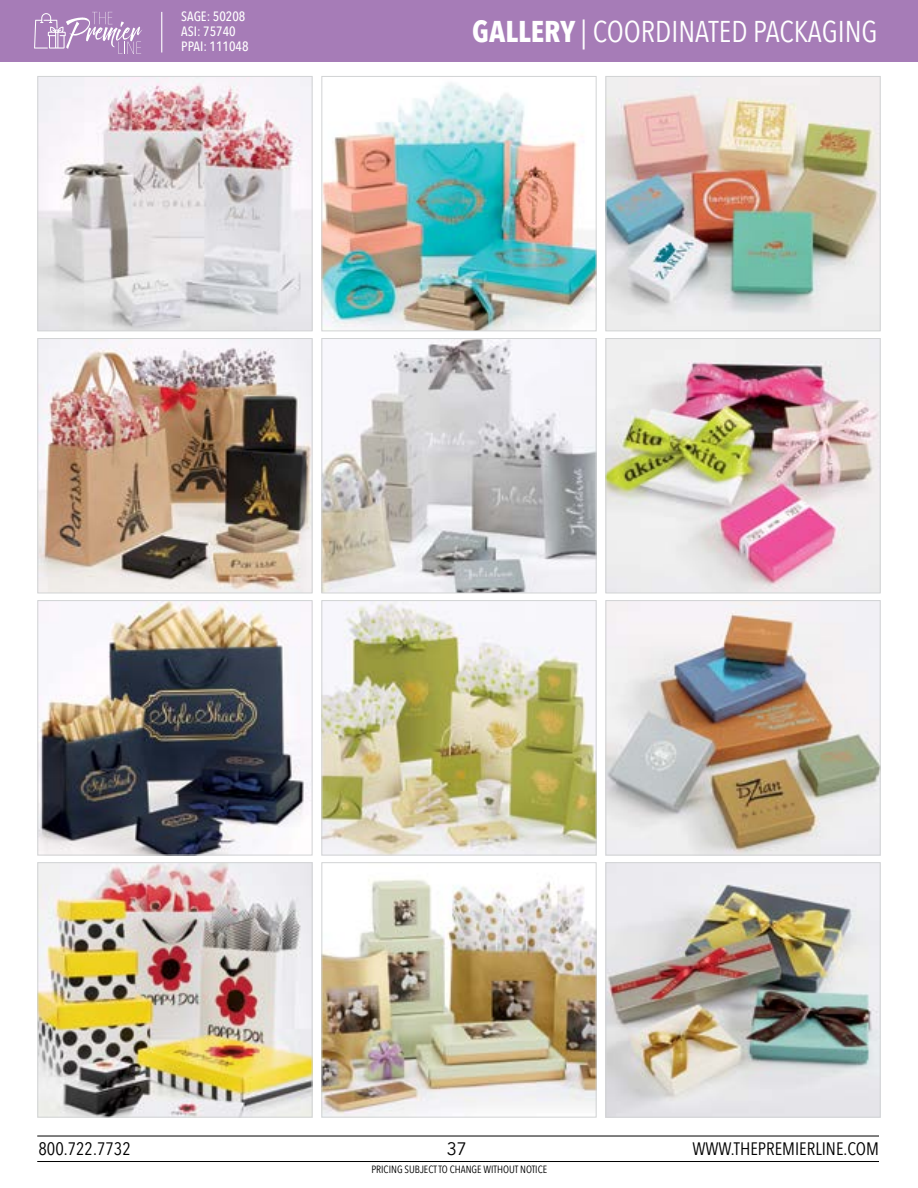
<style>
.page{position:relative;width:918px;height:1188px;background:#fff}
.page>*{position:absolute;margin:0;border:0;box-sizing:border-box;transform-origin:0 0}
.t1{font:30px "Avenir Next Condensed";color:#fff}
.t2{font:18px "Avenir Next Condensed";color:#000}
.t3{font:18px "Avenir";color:#000}
.t4{font:500 13.5px/15px "Avenir Next Condensed";color:#fff}
.t5{font:10.5px "Avenir Next Condensed";color:#000}
.s1{font-weight:700}
</style>
<div class="page">
<img style="left:39px;top:78px;width:271px;height:251px">
<div style="left:37px;top:76px;width:275px;height:255px;border:1px solid #d1d3d4"></div>
<img style="left:39px;top:340px;width:271px;height:251px">
<div style="left:37px;top:338px;width:275px;height:255px;border:1px solid #d1d3d4"></div>
<img style="left:39px;top:602px;width:271px;height:251px">
<div style="left:37px;top:600px;width:275px;height:255px;border:1px solid #d1d3d4"></div>
<img style="left:39px;top:864px;width:271px;height:252px">
<div style="left:37px;top:862px;width:275px;height:256px;border:1px solid #d1d3d4"></div>
<img style="left:323px;top:83px;width:272px;height:246px">
<div style="left:321px;top:76px;width:276px;height:255px;border:1px solid #d1d3d4"></div>
<img style="left:323px;top:340px;width:272px;height:251px">
<div style="left:321px;top:338px;width:276px;height:255px;border:1px solid #d1d3d4"></div>
<img style="left:323px;top:602px;width:272px;height:251px">
<div style="left:321px;top:600px;width:276px;height:255px;border:1px solid #d1d3d4"></div>
<img style="left:323px;top:879px;width:272px;height:237px">
<div style="left:321px;top:862px;width:276px;height:256px;border:1px solid #d1d3d4"></div>
<img style="left:608px;top:78px;width:271px;height:251px">
<div style="left:606px;top:76px;width:275px;height:255px;border:1px solid #d1d3d4"></div>
<img style="left:608px;top:340px;width:271px;height:251px">
<div style="left:606px;top:338px;width:275px;height:255px;border:1px solid #d1d3d4"></div>
<img style="left:608px;top:602px;width:271px;height:251px">
<div style="left:606px;top:600px;width:275px;height:255px;border:1px solid #d1d3d4"></div>
<img style="left:608px;top:864px;width:271px;height:252px">
<div style="left:606px;top:862px;width:275px;height:256px;border:1px solid #d1d3d4"></div>
<div style="left:0;top:0;width:918px;height:62px;background:#a67cb7"></div>
<svg style="left:34px;top:12px;width:108px;height:42px"></svg>
<hr style="left:37px;top:1136px;width:842px;height:1px;background:#000">
<hr style="left:37px;top:1161px;width:842px;height:1px;background:#000">
<hr style="left:161px;top:12px;width:1px;height:40px;background:#fff">
<p class="t4" style="left:181px;top:9px;width:69px">SAGE: 50208<br>ASI: 75740<br>PPAI: 111048</p>
<h1 class="t1" style="left:472px;top:6px;width:407px"><span class="s1">GALLERY</span> | COORDINATED PACKAGING</h1>
<h2 class="t2" style="left:38px;top:1134px;width:94px">800.722.7732</h2>
<h2 class="t3" style="left:447px;top:1138px;width:22px">37</h2>
<h2 class="t2" style="left:692px;top:1134px;width:188px">WWW.THEPREMIERLINE.COM</h2>
<p class="t5" style="left:371px;top:1161px;width:177px">PRICING SUBJECT TO CHANGE WITHOUT NOTICE</p>
</div>
